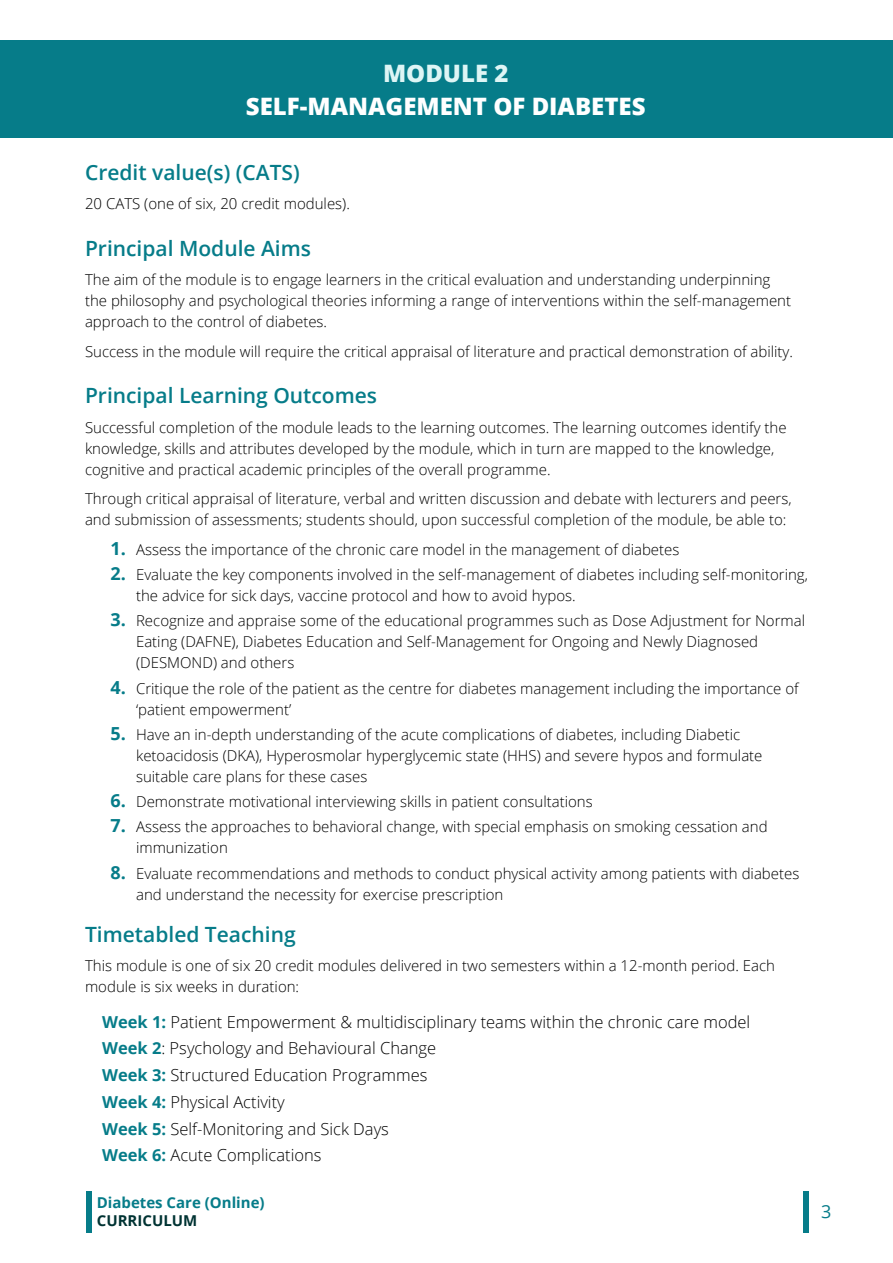
<style>
.page{position:relative;width:893px;height:1263px;background:#fff}
.page>*{position:absolute;margin:0;border:0;box-sizing:border-box;transform-origin:0 0}
.t1{font:800 24px "Open Sans";color:#fff}
.t2{font:800 24px "Open Sans";color:#def5f5}
.t3{font:600 21px "Open Sans";color:#067c89}
.t4{font:18px "Open Sans";color:#067c89}
.t5{font:300 16.5px/26.7px "Open Sans";color:#000}
.t6{font:300 15px/21px "Open Sans";color:#000}
.t7{font:700 15px "Open Sans";color:#067c89}
.t8{font:700 15px "Open Sans";color:#033}
.s1{font-weight:700;font-size:18px;color:#067c89}
.s2{font-weight:700;color:#067c89}
</style>
<div class="page">
<div style="left:86px;top:1191px;width:5px;height:42px;background:#067c89"></div>
<div style="left:804px;top:1191px;width:5px;height:42px;background:#067c89"></div>
<div style="left:0;top:40px;width:893px;height:98px;background:#067c89"></div>
<h1 class="t2" style="left:383px;top:55px;width:127px">MODULE 2</h1>
<h1 class="t1" style="left:246px;top:88px;width:401px">SELF-MANAGEMENT OF DIABETES</h1>
<h2 class="t3" style="left:85px;top:158px;width:216px">Credit value(s) (CATS)</h2>
<p class="t6" style="left:85px;top:193px;width:266px">20 CATS (one of six, 20 credit modules).</p>
<h2 class="t3" style="left:85px;top:234px;width:228px">Principal Module Aims</h2>
<p class="t6" style="left:85px;top:269px;width:708px">The aim of the module is to engage learners in the critical evaluation and understanding underpinning the philosophy and psychological theories informing a range of interventions within the self-management approach to the control of diabetes.</p>
<p class="t6" style="left:85px;top:340px;width:709px">Success in the module will require the critical appraisal of literature and practical demonstration of ability.</p>
<h2 class="t3" style="left:85px;top:381px;width:294px">Principal Learning Outcomes</h2>
<p class="t6" style="left:85px;top:416px;width:703px">Successful completion of the module leads to the learning outcomes. The learning outcomes identify the knowledge, skills and attributes developed by the module, which in turn are mapped to the knowledge, cognitive and practical academic principles of the overall programme.</p>
<p class="t6" style="left:85px;top:488px;width:708px">Through critical appraisal of literature, verbal and written discussion and debate with lecturers and peers, and submission of assessments; students should, upon successful completion of the module, be able to:</p>
<p class="t6" style="left:111px;top:538px;width:570px"><span class="s1">1.</span> Assess the importance of the chronic care model in the management of diabetes</p>
<p class="t6" style="left:136px;top:564px;width:673px;text-indent:-26px"><span class="s1">2.</span> Evaluate the key components involved in the self-management of diabetes including self-monitoring, the advice for sick days, vaccine protocol and how to avoid hypos.</p>
<p class="t6" style="left:136px;top:610px;width:670px;text-indent:-26px"><span class="s1">3.</span> Recognize and appraise some of the educational programmes such as Dose Adjustment for Normal<br>Eating (DAFNE), Diabetes Education and Self-Management for Ongoing and Newly Diagnosed (DESMOND) and others</p>
<p class="t6" style="left:136px;top:677px;width:664px;text-indent:-26px"><span class="s1">4.</span> Critique the role of the patient as the centre for diabetes management including the importance of ‘patient empowerment’</p>
<p class="t6" style="left:136px;top:723px;width:628px;text-indent:-26px"><span class="s1">5.</span> Have an in-depth understanding of the acute complications of diabetes, including Diabetic ketoacidosis (DKA), Hyperosmolar hyperglycemic state (HHS) and severe hypos and formulate suitable care plans for these cases</p>
<p class="t6" style="left:111px;top:791px;width:484px"><span class="s1">6.</span> Demonstrate motivational interviewing skills in patient consultations</p>
<p class="t6" style="left:136px;top:816px;width:633px;text-indent:-26px"><span class="s1">7.</span> Assess the approaches to behavioral change, with special emphasis on smoking cessation and immunization</p>
<p class="t6" style="left:136px;top:862px;width:665px;text-indent:-26px"><span class="s1">8.</span> Evaluate recommendations and methods to conduct physical activity among patients with diabetes and understand the necessity for exercise prescription</p>
<h2 class="t3" style="left:85px;top:920px;width:212px">Timetabled Teaching</h2>
<p class="t6" style="left:85px;top:955px;width:691px">This module is one of six 20 credit modules delivered in two semesters within a 12-month period. Each module is six weeks in duration:</p>
<p class="t5" style="left:102px;top:1008px;width:650px"><span class="s2">Week 1:</span> Patient Empowerment &amp; multidisciplinary teams within the chronic care model <span class="s2">Week 2</span>: Psychology and Behavioural Change<br><span class="s2">Week 3:</span> Structured Education Programmes<br><span class="s2">Week 4:</span> Physical Activity<br><span class="s2">Week 5:</span> Self-Monitoring and Sick Days<br><span class="s2">Week 6:</span> Acute Complications</p>
<p class="t7" style="left:97px;top:1191px;width:169px">Diabetes Care (Online)</p>
<p class="t8" style="left:97px;top:1209px;width:102px">CURRICULUM</p>
<p class="t4" style="left:821px;top:1199px;width:12px">3</p>
</div>
